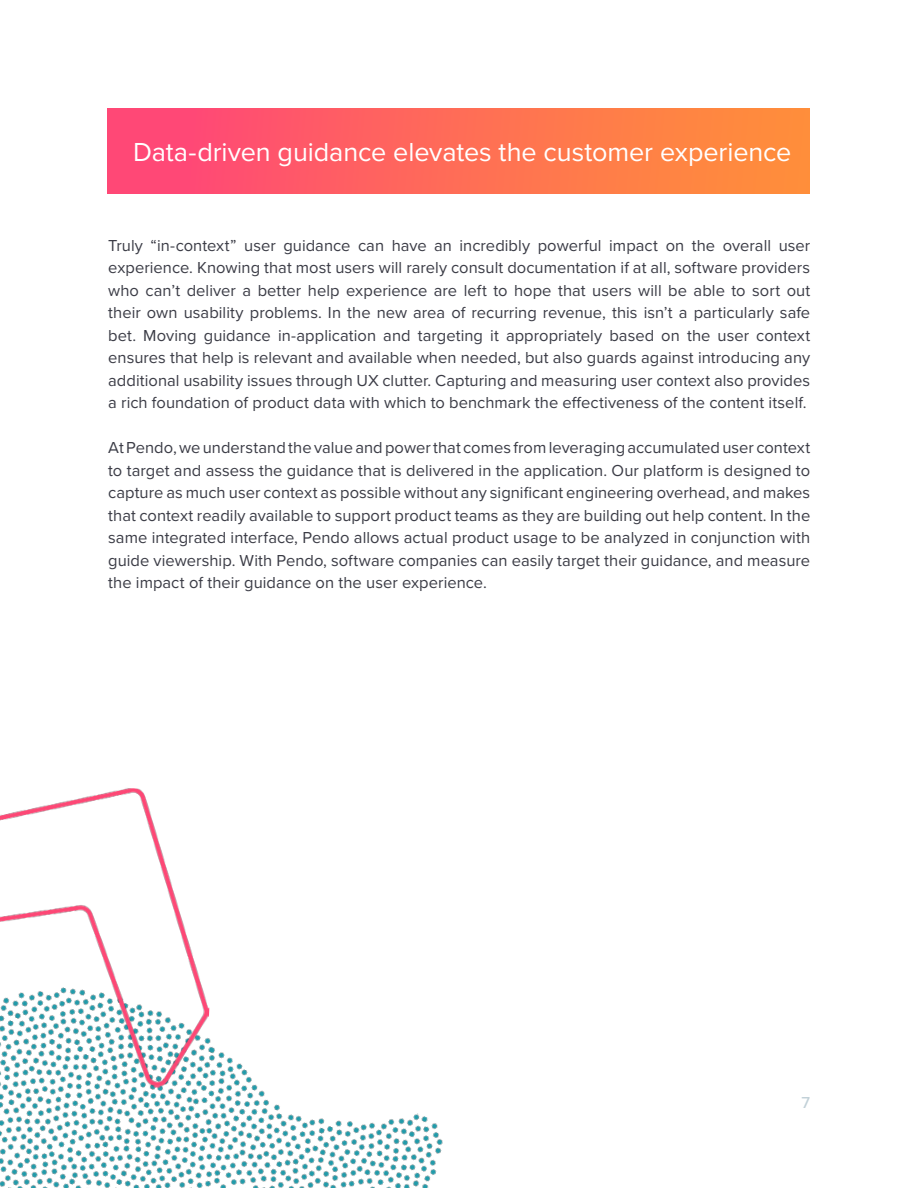
<style>
.page{position:relative;width:918px;height:1188px;background:#fff}
.page>*{position:absolute;margin:0;border:0;box-sizing:border-box;transform-origin:0 0}
.t1{font:27px "Proxima Nova";letter-spacing:-.005em;color:#fff}
.t2{font:16.5px/22.5px "Proxima Nova";color:#3b3c46;text-align:justify}
.t3{font:500 16.5px "Proxima Nova";color:#c2d1d8}
</style>
<div class="page">
<div style="left:108px;top:108px;width:702px;height:86px;background:linear-gradient(to right,#ff437a,#ff9337)"></div>
<img style="left:0;top:1052px;width:443px;height:136px">
<img style="left:0;top:788px;width:219px;height:302px">
<h1 class="t1" style="left:133px;top:132px;width:660px">Data-driven guidance elevates the customer experience</h1>
<p class="t2" style="left:108px;top:233px;width:704px">Truly “in-context” user guidance can have an incredibly powerful impact on the overall user experience. Knowing that most users will rarely consult documentation if at all, software providers who can’t deliver a better help experience are left to hope that users will be able to sort out their own usability problems. In the new area of recurring revenue, this isn’t a particularly safe bet. Moving guidance in-application and targeting it appropriately based on the user context ensures that help is relevant and available when needed, but also guards against introducing any additional usability issues through UX clutter. Capturing and measuring user context also provides a rich foundation of product data with which to benchmark the effectiveness of the content itself.</p>
<p class="t2" style="left:108px;top:436px;width:704px">At Pendo, we understand the value and power that comes from leveraging accumulated user context to target and assess the guidance that is delivered in the application. Our platform is designed to capture as much user context as possible without any significant engineering overhead, and makes that context readily available to support product teams as they are building out help content. In the same integrated interface, Pendo allows actual product usage to be analyzed in conjunction with guide viewership. With Pendo, software companies can easily target their guidance, and measure the impact of their guidance on the user experience.</p>
<p class="t3" style="left:801px;top:1090px;width:10px">7</p>
</div>
